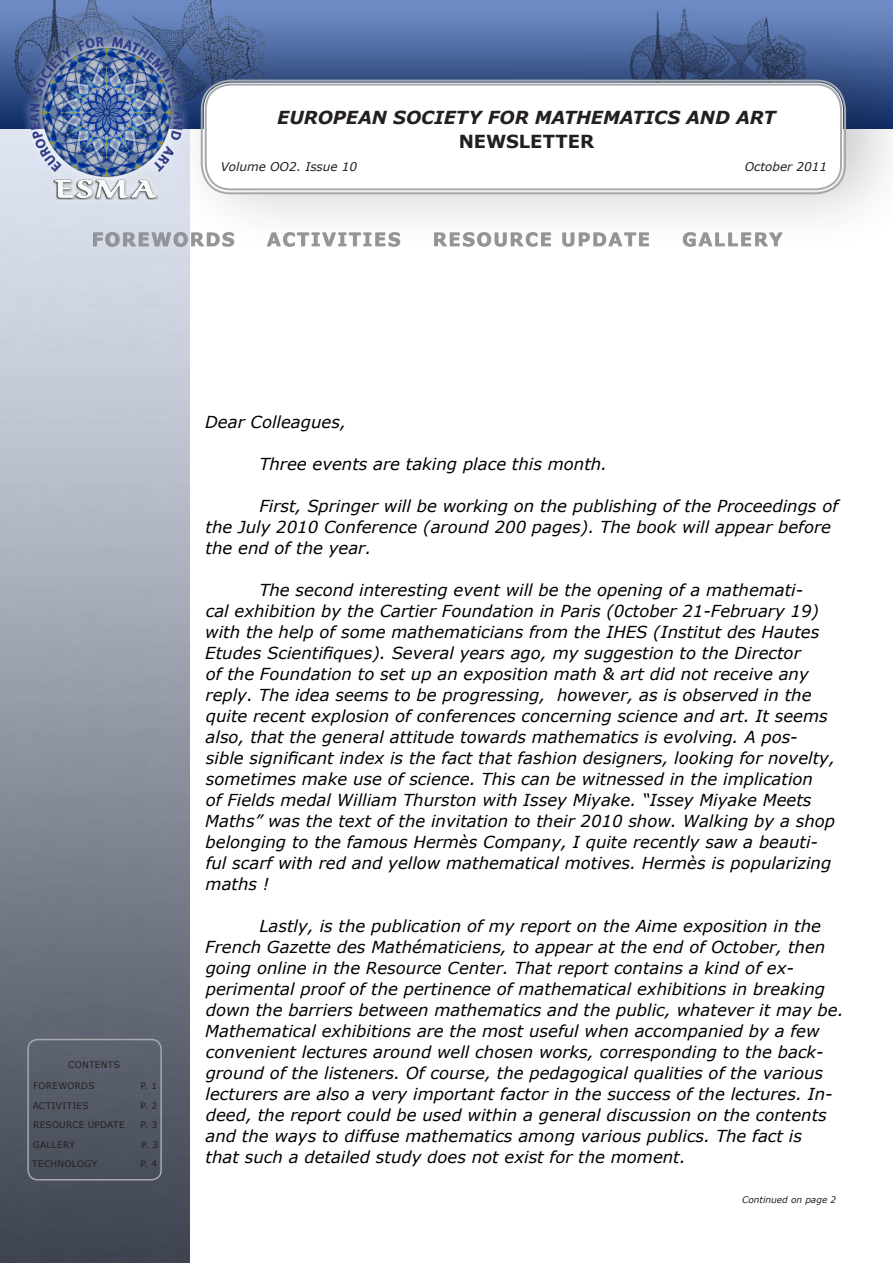
<style>
.page{position:relative;width:893px;height:1263px;background:#fff}
.page>*{position:absolute;margin:0;border:0;box-sizing:border-box;transform-origin:0 0}
.t1{font:700 18px "Verdana";letter-spacing:.085em;color:#939598}
.t2{font:italic 700 18px "Verdana";letter-spacing:-.005em;color:#231f20}
.t3{font:700 18px "Verdana";color:#231f20}
.t4{font:italic 16.5px/21px "Verdana";color:#000}
.t5{font:italic 12px "Verdana";color:#231f20}
.t6{font:9px "Verdana";letter-spacing:.025em;color:#231f20}
.t7{font:italic 9px "Verdana";color:#231f20}
.t8{font:9px "Verdana";letter-spacing:.045em;color:#231f20}
</style>
<div class="page">
<img style="left:0;top:129px;width:189px;height:1134px">
<img style="left:0;top:0;width:893px;height:129px">
<div style="left:21px;top:28px;width:171px;height:180px;background:#fff;opacity:.75"></div>
<img style="left:25px;top:36px;width:138px;height:164px">
<div style="left:163px;top:19px;width:730px;height:236px;background:#231f20;opacity:.25"></div>
<div style="left:204px;top:83px;width:639px;height:108px;background:#fff;border-radius:27px"></div>
<div style="left:201px;top:80px;width:645px;height:114px;border:2px solid #a8a9ad;border-radius:29px"></div>
<div style="left:205px;top:84px;width:637px;height:106px;border:2px solid #a8a9ad;border-radius:25px"></div>
<div style="left:27px;top:1039px;width:135px;height:141px;border:2px solid #a8a9ad;border-radius:10px"></div>
<div style="left:93px;top:232px;width:690px;height:15px;background:#231f20;opacity:.5"></div>
<p class="t2" style="left:277px;top:106px;width:500px">EUROPEAN SOCIETY FOR MATHEMATICS AND ART</p>
<p class="t3" style="left:459px;top:130px;width:137px">NEWSLETTER</p>
<p class="t5" style="left:221px;top:159px;width:138px">Volume OO2. Issue 10</p>
<p class="t5" style="left:745px;top:159px;width:84px">October 2011</p>
<p class="t1" style="left:92px;top:228px;width:144px">FOREWORDS</p>
<p class="t1" style="left:267px;top:228px;width:135px">ACTIVITIES</p>
<p class="t1" style="left:433px;top:228px;width:219px">RESOURCE UPDATE</p>
<p class="t1" style="left:682px;top:228px;width:102px">GALLERY</p>
<p class="t6" style="left:68px;top:1059px;width:53px">CONTENTS</p>
<p class="t6" style="left:33px;top:1080px;width:63px">FOREWORDS</p>
<p class="t6" style="left:140px;top:1080px;width:18px">P. 1</p>
<p class="t8" style="left:33px;top:1100px;width:57px">ACTIVITIES</p>
<p class="t6" style="left:140px;top:1100px;width:18px">P. 2</p>
<p class="t6" style="left:33px;top:1119px;width:93px">RESOURCE UPDATE</p>
<p class="t6" style="left:141px;top:1119px;width:18px">P. 3</p>
<p class="t6" style="left:33px;top:1139px;width:44px">GALLERY</p>
<p class="t6" style="left:141px;top:1139px;width:18px">P. 3</p>
<p class="t6" style="left:32px;top:1158px;width:67px">TECHNOLOGY</p>
<p class="t6" style="left:140px;top:1158px;width:18px">P. 4</p>
<p class="t4" style="left:205px;top:411px;width:142px">Dear Colleagues,</p>
<p class="t4" style="left:259px;top:453px;width:349px">Three events are taking place this month.</p>
<p class="t4" style="left:206px;top:495px;width:634px;text-indent:54px">First, Springer will be working on the publishing of the Proceedings of the July 2010 Conference (around 200 pages). The book will appear before the end of the year.</p>
<p class="t4" style="left:205px;top:579px;width:631px;text-indent:54px">The second interesting event will be the opening of a mathemati-<br>cal exhibition by the Cartier Foundation in Paris (0ctober 21-February 19) with the help of some mathematicians from the IHES (Institut des Hautes Etudes Scientifiques). Several years ago, my suggestion to the Director<br>of the Foundation to set up an exposition math &amp; art did not receive any reply. The idea seems to be progressing, however, as is observed in the quite recent explosion of conferences concerning science and art. It seems also, that the general attitude towards mathematics is evolving. A pos&shy;sible significant index is the fact that fashion designers, looking for novelty, sometimes make use of science. This can be witnessed in the implication<br>of Fields medal William Thurston with Issey Miyake. “Issey Miyake Meets Maths” was the text of the invitation to their 2010 show. Walking by a shop belonging to the famous Hermès Company, I quite recently saw a beauti&shy;ful scarf with red and yellow mathematical motives. Hermès is popularizing maths !</p>
<p class="t4" style="left:205px;top:915px;width:640px;text-indent:54px">Lastly, is the publication of my report on the Aime exposition in the French Gazette des Mathématiciens, to appear at the end of October, then going online in the Resource Center. That report contains a kind of ex&shy;perimental proof of the pertinence of mathematical exhibitions in breaking down the barriers between mathematics and the public, whatever it may be.<br>Mathematical exhibitions are the most useful when accompanied by a few convenient lectures around well chosen works, corresponding to the back&shy;ground of the listeners. Of course, the pedagogical qualities of the various lecturers are also a very important factor in the success of the lectures. In&shy;deed, the report could be used within a general discussion on the contents and the ways to diffuse mathematics among various publics. The fact is<br>that such a detailed study does not exist for the moment.</p>
<p class="t7" style="left:742px;top:1193px;width:96px">Continued on page 2</p>
</div>
